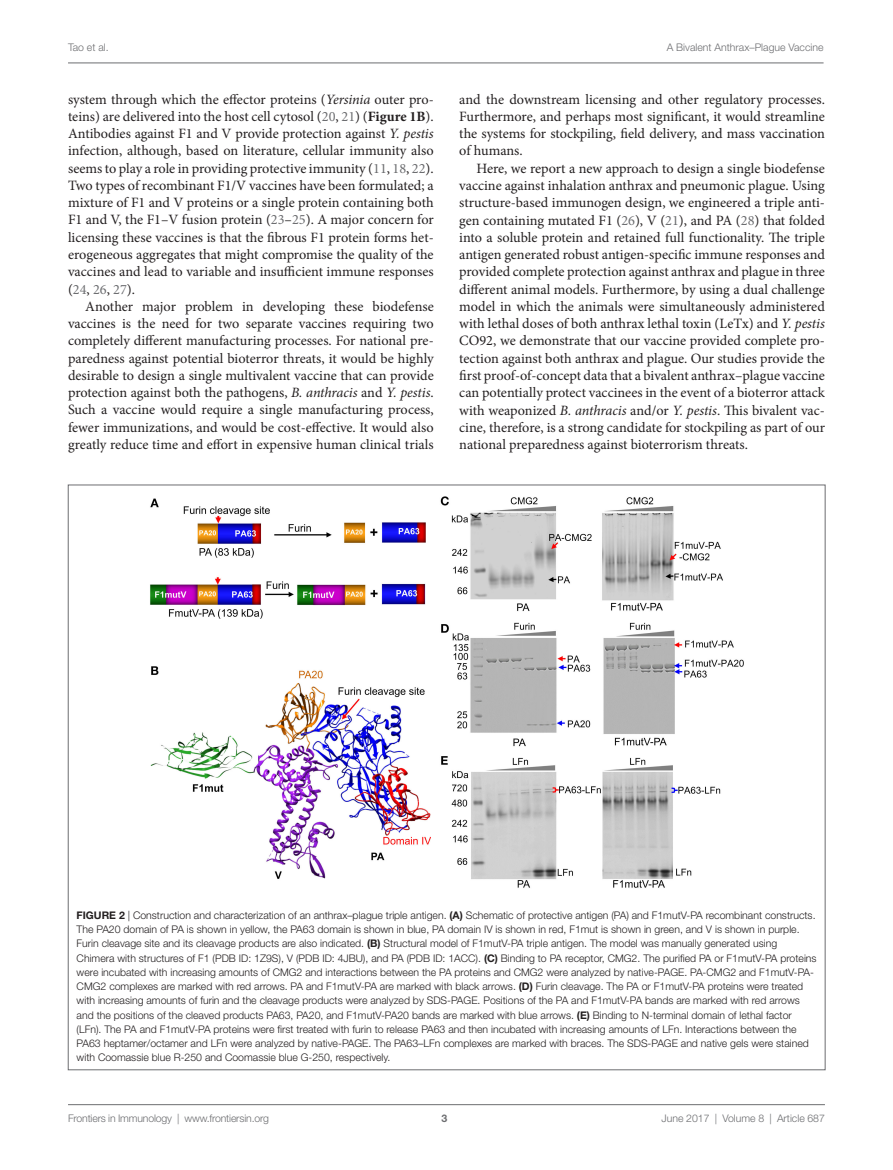
<style>
.page{position:relative;width:893px;height:1170px;background:#fff}
.page>*{position:absolute;margin:0;border:0;box-sizing:border-box;transform-origin:0 0}
.t1{font:14.25px/17.2px "Minion Pro";color:#231f20;text-align:justify}
.t2{font:300 10.5px/14.2px "Helvetica Neue LT Std";color:#231f20}
.t3{font:300 10.5px "Helvetica Neue LT Std";color:#6c6d70}
.t4{font:700 10.5px "Helvetica Neue LT Std";color:#6c6d70}
.s1{font-style:italic}
.s2{color:#6c6d70}
.s3{font-weight:700}
</style>
<div class="page">
<img style="left:150px;top:496px;width:594px;height:392px">
<hr style="left:68px;top:1104px;width:757px;height:1px;background:#6c6d70">
<hr style="left:68px;top:63px;width:755px;height:1px;background:#6c6d70">
<p class="t3" style="left:68px;top:41px;width:42px">Tao et al.</p>
<p class="t3" style="left:667px;top:41px;width:158px">A Bivalent Anthrax–Plague Vaccine</p>
<p class="t1" style="left:68px;top:90px;width:367px">system through which the effector proteins (<span class="s1">Yersinia</span> outer pro&shy;teins) are delivered into the host cell cytosol (<span class="s2">20</span>, <span class="s2">21</span>) (<span class="s3">Figure 1B</span>).<br>Antibodies against F1 and V provide protection against <span class="s1">Y. pestis </span>infection, although, based on literature, cellular immunity also seems to play a role in providing protective immunity (<span class="s2">11</span>, <span class="s2">18</span>, <span class="s2">22</span>).<br>Two types of recombinant F1/V vaccines have been formulated; a mixture of F1 and V proteins or a single protein containing both F1 and V, the F1–V fusion protein (<span class="s2">23</span>–<span class="s2">25</span>). A major concern for licensing these vaccines is that the fibrous F1 protein forms het&shy;erogeneous aggregates that might compromise the quality of the vaccines and lead to variable and insufficient immune responses (<span class="s2">24</span>, <span class="s2">26</span>, <span class="s2">27</span>).</p>
<p class="t1" style="left:68px;top:297px;width:367px;text-indent:17px">Another major problem in developing these biodefense vaccines is the need for two separate vaccines requiring two completely different manufacturing processes. For national pre&shy;paredness against potential bioterror threats, it would be highly desirable to design a single multivalent vaccine that can provide protection against both the pathogens, <span class="s1">B. anthracis</span> and <span class="s1">Y. pestis</span>.<br>Such a vaccine would require a single manufacturing process, fewer immunizations, and would be cost-effective. It would also greatly reduce time and effort in expensive human clinical trials</p>
<p class="t1" style="left:459px;top:91px;width:367px">and the downstream licensing and other regulatory processes.<br>Furthermore, and perhaps most significant, it would streamline the systems for stockpiling, field delivery, and mass vaccination of humans.</p>
<p class="t1" style="left:459px;top:160px;width:367px;text-indent:17px">Here, we report a new approach to design a single biodefense vaccine against inhalation anthrax and pneumonic plague. Using structure-based immunogen design, we engineered a triple anti&shy;gen containing mutated F1 (<span class="s2">26</span>), V (<span class="s2">21</span>), and PA (<span class="s2">28</span>) that folded into a soluble protein and retained full functionality. The triple antigen generated robust antigen-specific immune responses and provided complete protection against anthrax and plague in three different animal models. Furthermore, by using a dual challenge model in which the animals were simultaneously administered with lethal doses of both anthrax lethal toxin (LeTx) and <span class="s1">Y. pestis </span>CO92, we demonstrate that our vaccine provided complete pro&shy;tection against both anthrax and plague. Our studies provide the first proof-of-concept data that a bivalent anthrax–plague vaccine can potentially protect vaccinees in the event of a bioterror attack with weaponized <span class="s1">B. anthracis</span> and/or <span class="s1">Y. pestis</span>. This bivalent vac&shy;cine, therefore, is a strong candidate for stockpiling as part of our national preparedness against bioterrorism threats.</p>
<p class="t2" style="left:77px;top:907px;width:741px"><span class="s3">FIG URE 2</span> | Construction and characterization of an anthrax–plague triple antigen. <span class="s3">(A)</span> Schematic of protective antigen (PA) and F1mutV-PA recombinant constructs.<br>The PA20 domain of PA is shown in yellow, the PA63 domain is shown in blue, PA domain IV is shown in red, F1mut is shown in green, and V is shown in purple.<br>Furin cleavage site and its cleavage products are also indicated. <span class="s3">(B)</span> Structural model of F1mutV-PA triple antigen. The model was manually generated using Chimera with structures of F1 (PDB ID: 1Z9S), V (PDB ID: 4JBU), and PA (PDB ID: 1ACC). <span class="s3">(C)</span> Binding to PA receptor, CMG2. The purified PA or F1mutV-PA proteins were incubated with increasing amounts of CMG2 and interactions between the PA proteins and CMG2 were analyzed by native-PAGE. PA-CMG2 and F1mutV-PA-CMG2 complexes are marked with red arrows. PA and F1mutV-PA are marked with black arrows. <span class="s3">(D)</span> Furin cleavage. The PA or F1mutV-PA proteins were treated with increasing amounts of furin and the cleavage products were analyzed by SDS-PAGE. Positions of the PA and F1mutV-PA bands are marked with red arrows and the positions of the cleaved products PA63, PA20, and F1mutV-PA20 bands are marked with blue arrows. <span class="s3">(E)</span> Binding to N-terminal domain of lethal factor (LFn). The PA and F1mutV-PA proteins were first treated with furin to release PA63 and then incubated with increasing amounts of LFn. Interactions between the PA63 heptamer/octamer and LFn were analyzed by native-PAGE. The PA63–LFn complexes are marked with braces. The SDS-PAGE and native gels were stained with Coomassie blue R-250 and Coomassie blue G-250, respectively.</p>
<p class="t3" style="left:68px;top:1111px;width:203px">Frontiers in Immunology | www.frontiersin.org</p>
<p class="t3" style="left:662px;top:1111px;width:165px">June 2017 | Volume 8 | Article 687</p>
<p class="t4" style="left:441px;top:1111px;width:7px">3</p>
</div>
